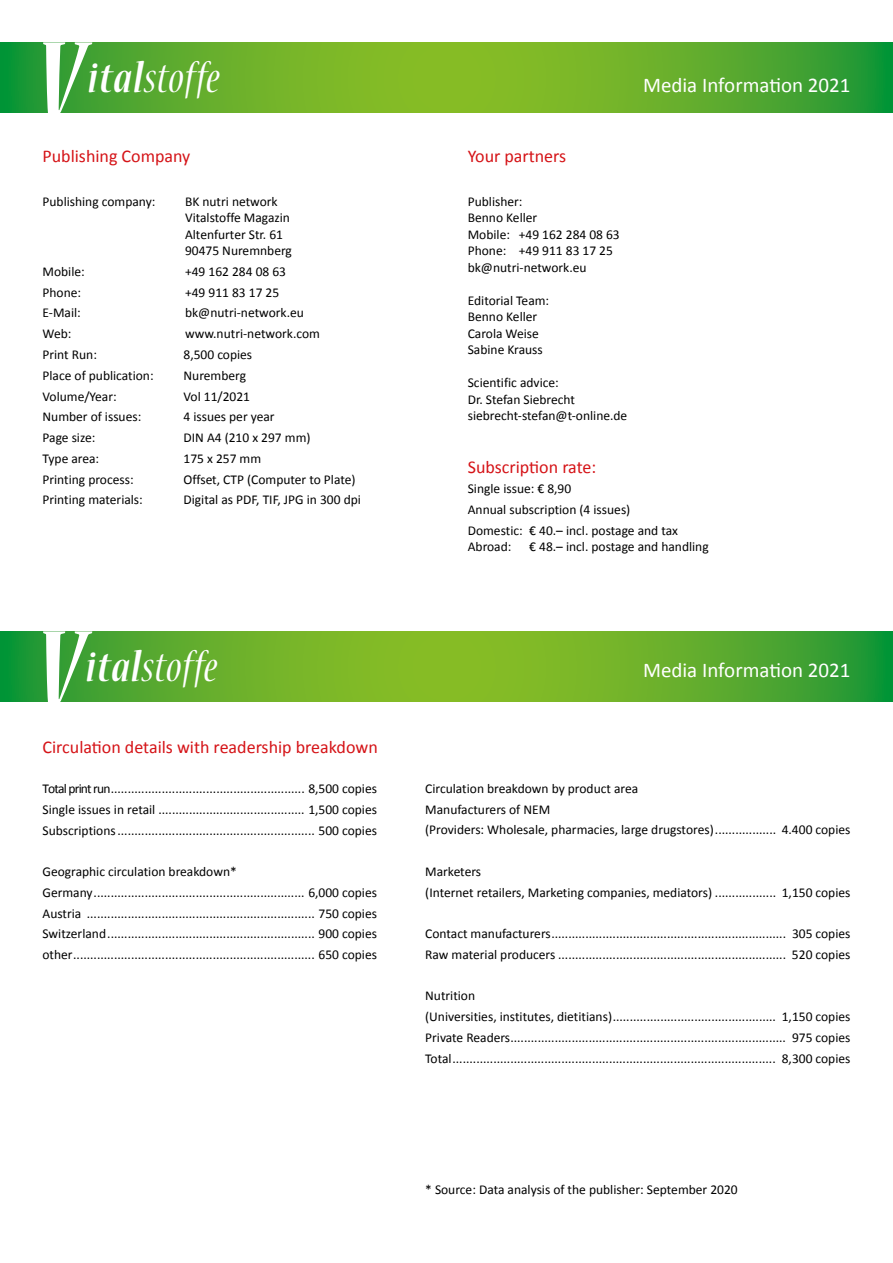
<style>
.page{position:relative;width:893px;height:1263px;background:#fff}
.page>*{position:absolute;margin:0;border:0;box-sizing:border-box;transform-origin:0 0}
.t1{font:italic 700 condensed 118.65px "Nueva Std";color:#fff}
.t2{font:italic condensed 47.1px "Nueva Std";letter-spacing:.01em;color:#fff}
.t3{font:21px "Calibri";color:#fff}
.t4{font:18px "Calibri";color:#d51317}
.t5{font:13.5px/20.7px "Calibri";color:#000}
.s1{font-weight:700}
</style>
<div class="page">
<svg style="left:0;top:631px;width:893px;height:71px;background:#5fad2c"></svg>
<svg style="left:0;top:42px;width:893px;height:71px;background:#5fad2c"></svg>
<h1 class="t1" style="left:35px;top:26px;width:49px">V</h1>
<h2 class="t2" style="left:88px;top:57px;width:133px"><span class="s1">ital</span>stoffe</h2>
<h3 class="t3" style="left:643px;top:72px;width:209px">Media Information 2021</h3>
<h3 class="t4" style="left:43px;top:145px;width:149px">Publishing Company</h3>
<h3 class="t4" style="left:468px;top:145px;width:100px">Your partners</h3>
<p class="t5" style="left:468px;top:192px;width:154px;line-height:16.5px">Publisher:<br>Benno Keller<br>Mobile: +49 162 284 08 63<br>Phone: +49 911 83 17 25 bk@nutri-network.eu</p>
<p class="t5" style="left:468px;top:291px;width:83px;line-height:16.5px">Editorial Team:<br>Benno Keller<br>Carola Weise<br>Sabine Krauss</p>
<p class="t5" style="left:468px;top:374px;width:161px;line-height:16.5px">Scientific advice:<br>Dr. Stefan Siebrecht siebrecht-stefan@t-online.de</p>
<h3 class="t4" style="left:468px;top:455px;width:130px">Subscription rate:</h3>
<p class="t5" style="left:468px;top:478px;width:212px">Single issue: € 8,90<br>Annual subscription (4 issues)<br>Domestic: € 40.– incl. postage and tax</p>
<p class="t5" style="left:468px;top:536px;width:45px">Abroad:</p>
<p class="t5" style="left:529px;top:536px;width:181px">€ 48.– incl. postage and handling</p>
<p class="t5" style="left:43px;top:190px;width:114px">Publishing company:</p>
<p class="t5" style="left:185px;top:192px;width:108px;line-height:16.5px">BK nutri network<br>Vitalstoffe Magazin<br>Altenfurter Str. 61<br>90475 Nuremnberg</p>
<p class="t5" style="left:43px;top:260px;width:44px">Mobile:</p>
<p class="t5" style="left:185px;top:260px;width:103px">+49 162 284 08 63</p>
<p class="t5" style="left:43px;top:281px;width:40px">Phone:</p>
<p class="t5" style="left:185px;top:281px;width:96px">+49 911 83 17 25</p>
<p class="t5" style="left:43px;top:302px;width:40px">E-Mail:</p>
<p class="t5" style="left:185px;top:302px;width:120px">bk@nutri-network.eu</p>
<p class="t5" style="left:43px;top:323px;width:30px">Web:</p>
<p class="t5" style="left:185px;top:323px;width:136px">www.nutri-network.com</p>
<p class="t5" style="left:43px;top:343px;width:56px">Print Run:</p>
<p class="t5" style="left:184px;top:343px;width:70px">8,500 copies</p>
<p class="t5" style="left:43px;top:364px;width:113px">Place of publication:</p>
<p class="t5" style="left:184px;top:364px;width:64px">Nuremberg</p>
<p class="t5" style="left:43px;top:385px;width:76px">Volume/Year:</p>
<p class="t5" style="left:184px;top:385px;width:68px">Vol 11/2021</p>
<p class="t5" style="left:43px;top:406px;width:100px">Number of issues:</p>
<p class="t5" style="left:184px;top:406px;width:93px">4 issues per year</p>
<p class="t5" style="left:43px;top:426px;width:54px">Page size:</p>
<p class="t5" style="left:184px;top:426px;width:129px">DIN A4 (210 x 297 mm)</p>
<p class="t5" style="left:43px;top:447px;width:58px">Type area:</p>
<p class="t5" style="left:184px;top:447px;width:79px">175 x 257 mm</p>
<p class="t5" style="left:43px;top:468px;width:93px">Printing process:</p>
<p class="t5" style="left:184px;top:468px;width:174px">Offset, CTP (Computer to Plate)</p>
<p class="t5" style="left:43px;top:489px;width:102px">Printing materials:</p>
<p class="t5" style="left:184px;top:489px;width:179px">Digital as PDF, TIF, JPG in 300 dpi</p>
<h1 class="t1" style="left:35px;top:615px;width:49px">V</h1>
<h2 class="t2" style="left:86px;top:646px;width:133px"><span class="s1">ital</span>stoffe</h2>
<h3 class="t4" style="left:43px;top:736px;width:337px">Circulation details with readership breakdown</h3>
<p class="t5" style="left:43px;top:778px;width:336px;text-align:justify">Total print run......................................................... 8,500 copies Single issues in retail ........................................... 1,500 copies Subscriptions.......................................................... 500 copies</p>
<p class="t5" style="left:43px;top:861px;width:336px">Geographic circulation breakdown* Germany.............................................................. 6,000 copies Austria ................................................................... 750 copies Switzerland............................................................. 900 copies other....................................................................... 650 copies</p>
<h3 class="t3" style="left:643px;top:657px;width:209px">Media Information 2021</h3>
<p class="t5" style="left:425px;top:777px;width:427px">Circulation breakdown by product area<br>Manufacturers of NEM<br>(Providers: Wholesale, pharmacies, large drugstores).................. 4.400 copies</p>
<p class="t5" style="left:425px;top:860px;width:427px">Marketers<br>(Internet retailers, Marketing companies, mediators) .................. 1,150 copies</p>
<p class="t5" style="left:425px;top:923px;width:427px">Contact manufacturers..................................................................... 305 copies<br>Raw material producers ................................................................... 520 copies</p>
<p class="t5" style="left:425px;top:985px;width:427px">Nutrition<br>(Universities, institutes, dietitians)................................................ 1,150 copies Private Readers................................................................................. 975 copies Total............................................................................................... 8,300 copies</p>
<p class="t5" style="left:425px;top:1179px;width:314px">* Source: Data analysis of the publisher: September 2020</p>
</div>
